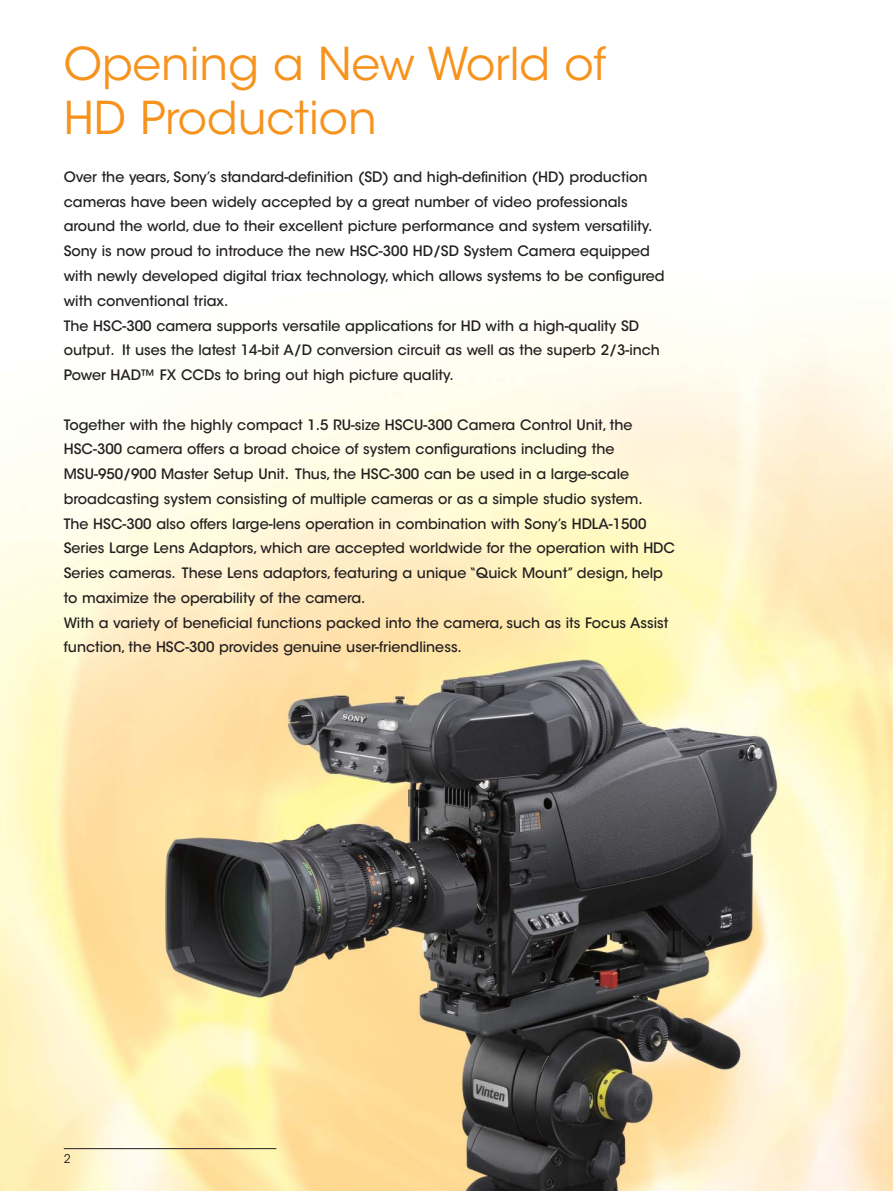
<style>
.page{position:relative;width:893px;height:1191px;background:#fff}
.page>*{position:absolute;margin:0;border:0;box-sizing:border-box;transform-origin:0 0}
.t1{font:45px/54px "ITC Avant Garde Std";color:#f7931d}
.t2{font:500 14.25px/24.8px "ITC Avant Garde Std";color:#231f20}
.t3{font:12px "ITC Avant Garde Std";color:#231f20}
</style>
<div class="page">
<img style="left:0;top:313px;width:893px;height:878px">
<hr style="left:64px;top:1148px;width:212px;height:1px;background:#231f20">
<h1 class="t1" style="left:64px;top:41px;width:544px">Opening a New World of<br>HD Production</h1>
<p class="t2" style="left:64px;top:166px;width:602px">Over the years, Sony’s standard-definition (SD) and high-definition (HD) production cameras have been widely accepted by a great number of video professionals around the world, due to their excellent picture performance and system versatility.<br>Sony is now proud to introduce the new HSC-300 HD/SD System Camera equipped with newly developed digital triax technology, which allows systems to be configured with conventional triax.<br>The HSC-300 camera supports versatile applications for HD with a high-quality SD output. It uses the latest 14-bit A/D conversion circuit as well as the superb 2/3-inch Power HAD™ FX CCDs to bring out high picture quality.</p>
<p class="t2" style="left:64px;top:413px;width:613px">Together with the highly compact 1.5 RU-size HSCU-300 Camera Control Unit, the HSC-300 camera offers a broad choice of system configurations including the MSU-950/900 Master Setup Unit. Thus, the HSC-300 can be used in a large-scale broadcasting system consisting of multiple cameras or as a simple studio system.<br>The HSC-300 also offers large-lens operation in combination with Sony’s HDLA-1500<br>Series Large Lens Adaptors, which are accepted worldwide for the operation with HDC Series cameras. These Lens adaptors, featuring a unique “Quick Mount” design, help to maximize the operability of the camera.<br>With a variety of beneficial functions packed into the camera, such as its Focus Assist function, the HSC-300 provides genuine user-friendliness.</p>
<p class="t3" style="left:64px;top:1153px;width:8px">2</p>
</div>
